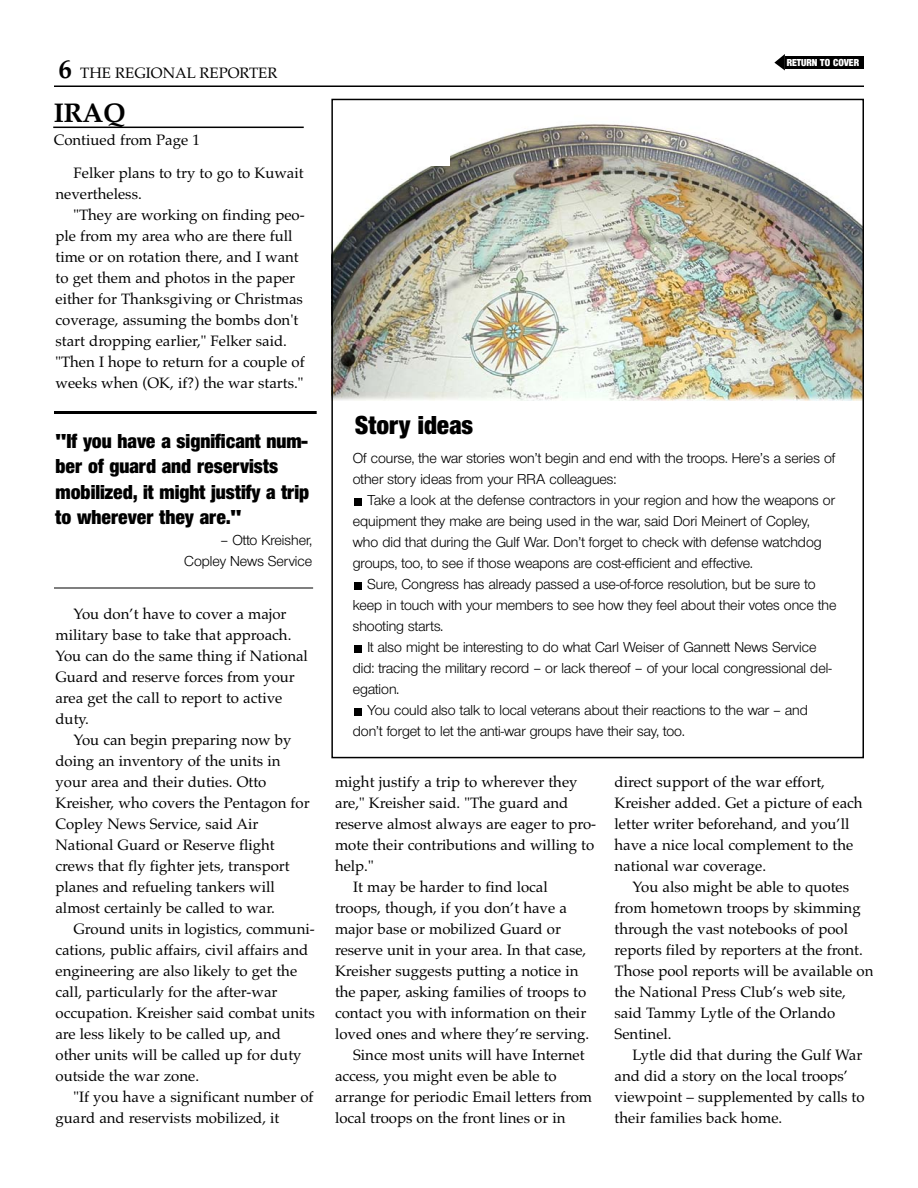
<style>
.page{position:relative;width:918px;height:1188px;background:#fff}
.page>*{position:absolute;margin:0;border:0;box-sizing:border-box;transform-origin:0 0}
.t1{font:27px "Nimbus San Nov D Blac Cond";color:#000}
.t2{font:700 27px "Palatino";color:#000}
.t3{font:21px/25.5px "Nimbus San Nov D Blac Cond";color:#000}
.t4{font:15px/21px "Palatino";color:#000}
.t5{font:15px/21px "Nimbus San Nov D";color:#000}
.t6{font:10.5px "Nimbus San Nov D Blac Cond";color:#fff}
.s1{font-weight:700;font-size:27px}
.s2{font-style:inherit}
</style>
<div class="page">
<img style="left:332px;top:98px;width:532px;height:303px">
<hr style="left:54px;top:86px;width:810px;height:1px;background:#000">
<div style="left:785px;top:57px;width:79px;height:12px;background:#000"></div>
<svg style="left:774px;top:54px;width:11px;height:16px"></svg>
<div style="left:52px;top:100px;width:398px;height:31px;background:#fff"></div>
<hr style="left:53px;top:127px;width:251px;height:1px;background:#000">
<div style="left:52px;top:133px;width:398px;height:32px;background:#fff"></div>
<div style="left:331px;top:99px;width:533px;height:659px;border:2px solid #000"></div>
<div style="left:354px;top:708px;width:8px;height:7px;background:#000"></div>
<div style="left:354px;top:645px;width:8px;height:7px;background:#000"></div>
<div style="left:354px;top:582px;width:8px;height:7px;background:#000"></div>
<div style="left:354px;top:498px;width:8px;height:7px;background:#000"></div>
<hr style="left:54px;top:411px;width:263px;height:3px;background:#000">
<hr style="left:54px;top:588px;width:259px;height:1px;background:#000">
<p class="t4" style="left:59px;top:64px;width:220px"><span class="s1">6</span> THE REGIONAL REPORTER</p>
<p class="t6" style="left:787px;top:59px;width:74px">RETURN TO COVER</p>
<h1 class="t2" style="left:53px;top:102px;width:74px">IRAQ</h1>
<p class="t4" style="left:54px;top:132px;width:148px">Contiued from Page 1</p>
<p class="t4" style="left:56px;top:164px;width:250px;text-indent:18px">Felker plans to try to go to Kuwait nevertheless.</p>
<p class="t4" style="left:56px;top:206px;width:251px;text-indent:18px">"They are working on finding peo&shy;ple from my area who are there full time or on rotation there, and I want to get them and photos in the paper either for Thanksgiving or Christmas coverage, assuming the bombs don't start dropping earlier," Felker said. "Then I hope to return for a couple of weeks when (OK, if?) the war starts."</p>
<h2 class="t3" style="left:56px;top:430px;width:255px">"If you have a significant num&shy;ber of guard and reservists mobilized, it might justify a trip to wherever they are."</h2>
<p class="t5" style="left:184px;top:531px;width:129px;text-align:right">– Otto Kreisher,<br>Copley News Service</p>
<p class="t4" style="left:56px;top:605px;width:254px;text-indent:18px">You don’t have to cover a major military base to take that approach.<br>You can do the same thing if National<br>Guard and reserve forces from your area get the call to report to active duty.</p>
<p class="t4" style="left:56px;top:731px;width:256px;text-indent:18px">You can begin preparing now by doing an inventory of the units in your area and their duties. Otto Kreisher, who covers the Pentagon for Copley News Service, said Air National Guard or Reserve flight crews that fly fighter jets, transport planes and refueling tankers will almost certainly be called to war.</p>
<p class="t4" style="left:56px;top:920px;width:261px;text-indent:18px">Ground units in logistics, communi&shy;cations, public affairs, civil affairs and engineering are also likely to get the call, particularly for the after-war occupation. Kreisher said combat units are less likely to be called up, and other units will be called up for duty outside the war zone.</p>
<p class="t4" style="left:56px;top:1088px;width:260px;text-indent:18px">"If you have a significant number of guard and reservists mobilized, it</p>
<h1 class="t1" style="left:355px;top:416px;width:119px">Story ideas</h1>
<p class="t5" style="left:353px;top:449px;width:484px">Of course, the war stories won’t begin and end with the troops. Here’s a series of other story ideas from your RRA colleagues:</p>
<p class="t5" style="left:353px;top:491px;width:484px;text-indent:15px">Take a look at the defense contractors in your region and how the weapons or equipment they make are being used in the war, said Dori Meinert of Copley, who did that during the Gulf War. Don’t forget to check with defense watchdog groups, too, to see if those weapons are cost-efficient and effective.</p>
<p class="t5" style="left:353px;top:575px;width:485px;text-indent:15px">Sure, Congress has already passed a use-of-force resolution, but be sure to keep in touch with your members to see how they feel about their votes once the shooting starts.</p>
<p class="t5" style="left:367px;top:638px;width:450px">It also might be interesting to do what Carl Weiser of Gannett News Service</p>
<p class="t5" style="left:353px;top:659px;width:480px">did: tracing the military record – or lack thereof – of your local congressional del-</p>
<p class="t5" style="left:353px;top:680px;width:48px">egation.</p>
<p class="t5" style="left:367px;top:701px;width:442px">You could also talk to local veterans about their reactions to the war – and</p>
<p class="t5" style="left:353px;top:722px;width:333px">don’t forget to let the anti-war groups have their say, too.</p>
<p class="t4" style="left:335px;top:773px;width:244px">might justify a trip to wherever they</p>
<p class="t4" style="left:335px;top:794px;width:235px">are," Kreisher said. "The guard and</p>
<p class="t4" style="left:335px;top:815px;width:263px">reserve almost always are eager to pro-</p>
<p class="t4" style="left:335px;top:836px;width:261px">mote their contributions and willing to</p>
<p class="t4" style="left:335px;top:857px;width:40px">help."</p>
<p class="t4" style="left:353px;top:878px;width:196px">It may be harder to find local</p>
<p class="t4" style="left:335px;top:899px;width:233px">troops, though, if you don’t have a</p>
<p class="t4" style="left:335px;top:920px;width:228px">major base or mobilized Guard or</p>
<p class="t4" style="left:335px;top:941px;width:253px">reserve unit in your area. In that case,</p>
<p class="t4" style="left:335px;top:962px;width:245px">Kreisher suggests putting a notice in</p>
<p class="t4" style="left:335px;top:983px;width:253px">the paper, asking families of troops to</p>
<p class="t4" style="left:335px;top:1004px;width:253px">contact you with information on their</p>
<p class="t4" style="left:335px;top:1025px;width:256px">loved ones and where they’re serving.</p>
<p class="t4" style="left:353px;top:1046px;width:233px">Since most units will have Internet</p>
<p class="t4" style="left:335px;top:1067px;width:223px">access, you might even be able to</p>
<p class="t4" style="left:335px;top:1088px;width:259px">arrange for periodic Email letters from</p>
<p class="t4" style="left:335px;top:1109px;width:232px">local troops on the front lines or in</p>
<p class="t4" style="left:615px;top:773px;width:250px">direct support of the war effort, Kreisher added. Get a picture of each letter writer beforehand, and you’ll have a nice local complement to the national war coverage.</p>
<p class="t4" style="left:615px;top:878px;width:260px;text-indent:18px">You also might be able to quotes from hometown troops by skimming through the vast notebooks of pool reports filed by reporters at the front.<br>Those pool reports will be available on the National Press Club’s web site, said Tammy Lytle of the Orlando<br>Sentinel.</p>
<p class="t4" style="left:615px;top:1046px;width:252px;text-indent:18px">Lytle did that during the Gulf War and did a story on the local troops’ viewpoint – supplemented by calls to their families back hom<span class="s2">e.</span></p>
</div>
